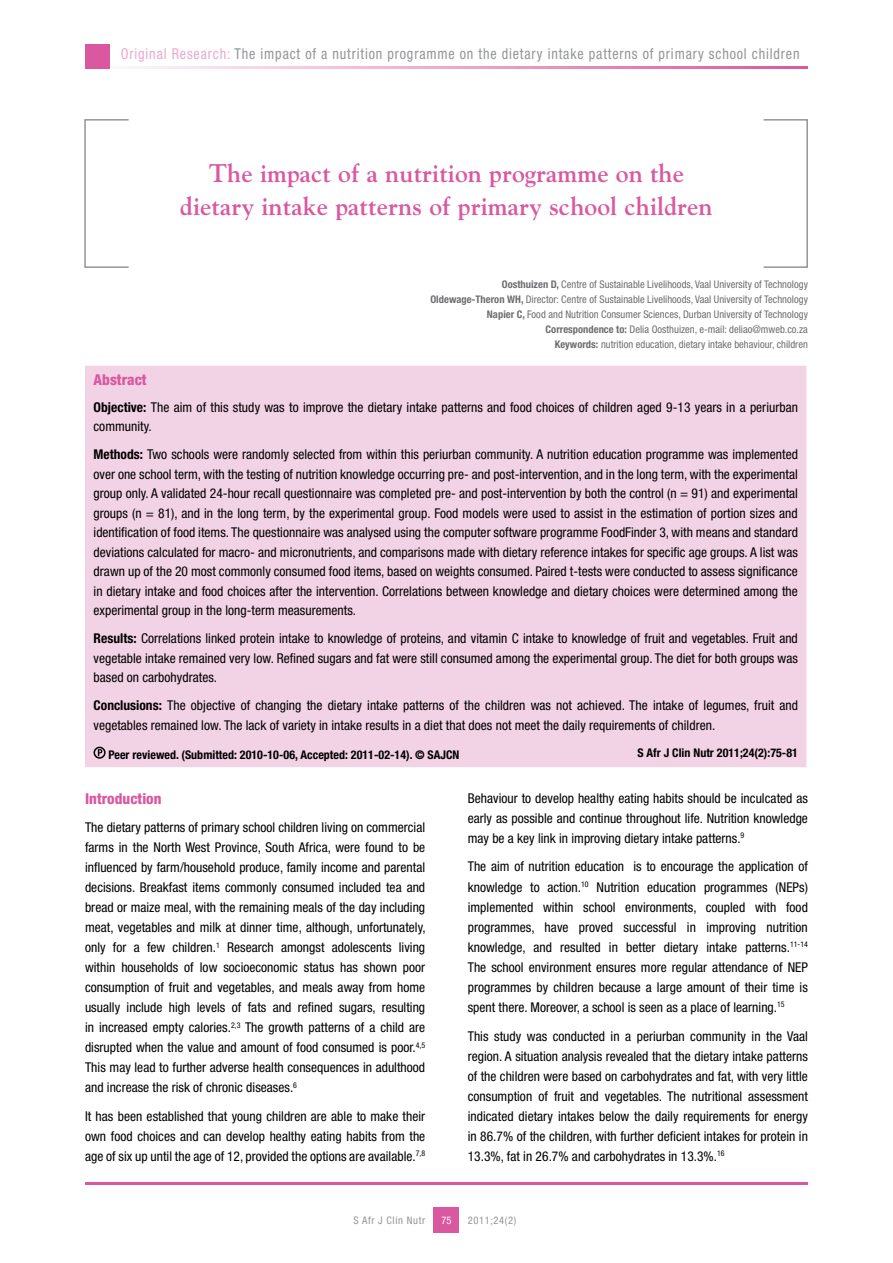
<style>
.page{position:relative;width:893px;height:1263px;background:#fff}
.page>*{position:absolute;margin:0;border:0;box-sizing:border-box;transform-origin:0 0}
.t1{font:700 25.5px/33px "Goudy";color:#d958a0;text-align:center}
.t2{font:condensed 15px "Helvetica Neue LT Std";letter-spacing:.06em;color:#939598;scale:.94 1}
.t3{font:800 condensed 15px "Helvetica Neue LT Std";color:#d958a0}
.t4{font:condensed 13.5px/20px "Helvetica Neue LT Std";color:#000;text-align:justify}
.t5{font:700 condensed 12px "Helvetica Neue LT Std";color:#000}
.t6{font:condensed 10.5px/15px "Helvetica Neue LT Std";color:#6d6e71;text-align:right}
.t7{font:condensed 10.5px "Helvetica Neue LT Std";letter-spacing:.06em;color:#939598}
.t8{font:condensed 10.5px "Helvetica Neue LT Std";color:#fff}
.s1{color:#e8a9cc}
.s2{font-weight:700}
</style>
<div class="page">
<div style="left:434px;top:1208px;width:25px;height:25px;background:#d958a0"></div>
<hr style="left:85px;top:1182px;width:723px;height:2px;background:#d958a0">
<hr style="left:85px;top:66px;width:723px;height:2px;background:#d958a0">
<div style="left:763px;top:119px;width:45px;height:149px;border:2px solid #939598"></div>
<div style="left:84px;top:119px;width:45px;height:149px;border:2px solid #939598"></div>
<div style="left:85px;top:44px;width:24px;height:24px;background:#d958a0"></div>
<div style="left:85px;top:366px;width:721px;height:401px;background:#f2d2e5"></div>
<div style="left:94px;top:747px;width:12px;height:12px;border:2px solid #000;border-radius:50%"></div>
<svg style="left:98px;top:749px;width:4px;height:7px"></svg>
<p class="t2" style="left:121px;top:45px;width:724px"><span class="s1">Original Research:</span> The impact of a nutrition programme on the dietary intake patterns of primary school children</p>
<h1 class="t1" style="left:180px;top:156px;width:534px">The impact of a nutrition programme on the dietary intake patterns of primary school children</h1>
<p class="t6" style="left:430px;top:277px;width:379px"><span class="s2">Oosthuizen D,</span> Centre of Sustainable Livelihoods, Vaal University of Technology <span class="s2">Oldewage-Theron WH,</span> Director: Centre of Sustainable Livelihoods, Vaal University of Technology <span class="s2">Napier C,</span> Food and Nutrition Consumer Sciences, Durban University of Technology <span class="s2">Correspondence to:</span> Delia Oosthuizen, e-mail: deliao@mweb.co.za<br><span class="s2">Keywords:</span> nutrition education, dietary intake behaviour, children</p>
<p class="t3" style="left:94px;top:370px;width:55px">Abstract</p>
<p class="t4" style="left:94px;top:397px;width:706px;line-height:19.5px"><span class="s2">Objective:</span> The aim of this study was to improve the dietary intake patterns and food choices of children aged 9-13 years in a periurban community.</p>
<p class="t4" style="left:94px;top:444px;width:706px;line-height:19.5px"><span class="s2">Methods:</span> Two schools were randomly selected from within this periurban community. A nutrition education programme was implemented over one school term, with the testing of nutrition knowledge occurring pre- and post-intervention, and in the long term, with the experimental group only. A validated 24-hour recall questionnaire was completed pre- and post-intervention by both the control (n = 91) and experimental groups (n = 81), and in the long term, by the experimental group. Food models were used to assist in the estimation of portion sizes and identification of food items. The questionnaire was analysed using the computer software programme FoodFinder 3, with means and standard deviations calculated for macro- and micronutrients, and comparisons made with dietary reference intakes for specific age groups. A list was drawn up of the 20 most commonly consumed food items, based on weights consumed. Paired t-tests were conducted to assess significance in dietary intake and food choices after the intervention. Correlations between knowledge and dietary choices were determined among the experimental group in the long-term measurements.</p>
<p class="t4" style="left:94px;top:628px;width:706px;line-height:19.5px"><span class="s2">Results:</span> Correlations linked protein intake to knowledge of proteins, and vitamin C intake to knowledge of fruit and vegetables. Fruit and vegetable intake remained very low. Refined sugars and fat were still consumed among the experimental group. The diet for both groups was based on carbohydrates.</p>
<p class="t4" style="left:94px;top:695px;width:706px;line-height:19.5px"><span class="s2">Conclusions:</span> The objective of changing the dietary intake patterns of the children was not achieved. The intake of legumes, fruit and vegetables remained low. The lack of variety in intake results in a diet that does not meet the daily requirements of children.</p>
<p class="t5" style="left:109px;top:747px;width:352px">Peer reviewed. (Submitted: 2010-10-06, Accepted: 2011-02-14). © SAJCN</p>
<p class="t5" style="left:637px;top:745px;width:162px">S Afr J Clin Nutr 2011;24(2):75-81</p>
<p class="t3" style="left:85px;top:789px;width:78px">Introduction</p>
<p class="t4" style="left:85px;top:817px;width:342px">The dietary patterns of primary school children living on commercial farms in the North West Province, South Africa, were found to be influenced by farm/household produce, family income and parental decisions. Breakfast items commonly consumed included tea and bread or maize meal, with the remaining meals of the day including meat, vegetables and milk at dinner time, although, unfortunately, only for a few children.<sup>1</sup> Research amongst adolescents living within households of low socioeconomic status has shown poor consumption of fruit and vegetables, and meals away from home usually include high levels of fats and refined sugars, resulting in increased empty calories.<sup>2,3</sup> The growth patterns of a child are disrupted when the value and amount of food consumed is poor.<sup>4,5<br></sup>This may lead to further adverse health consequences in adulthood and increase the risk of chronic diseases.<sup>6</sup></p>
<p class="t4" style="left:85px;top:1106px;width:342px">It has been established that young children are able to make their own food choices and can develop healthy eating habits from the age of six up until the age of 12, provided the options are available.<sup>7,8</sup></p>
<p class="t4" style="left:468px;top:788px;width:342px">Behaviour to develop healthy eating habits should be inculcated as early as possible and continue throughout life. Nutrition knowledge may be a key link in improving dietary intake patterns.<sup>9</sup></p>
<p class="t4" style="left:468px;top:856px;width:342px">The aim of nutrition education is to encourage the application of knowledge to action.<sup>10</sup> Nutrition education programmes (NEPs) implemented within school environments, coupled with food programmes, have proved successful in improving nutrition knowledge, and resulted in better dietary intake patterns.<sup>11-14<br></sup>The school environment ensures more regular attendance of NEP programmes by children because a large amount of their time is spent there. Moreover, a school is seen as a place of learning.<sup>15</sup></p>
<p class="t4" style="left:468px;top:1025px;width:342px">This study was conducted in a periurban community in the Vaal region. A situation analysis revealed that the dietary intake patterns of the children were based on carbohydrates and fat, with very little consumption of fruit and vegetables. The nutritional assessment indicated dietary intakes below the daily requirements for energy in 86.7% of the children, with further deficient intakes for protein in 13.3%, fat in 26.7% and carbohydrates in 13.3%.<sup>16</sup></p>
<p class="t7" style="left:354px;top:1214px;width:73px">S Afr J Clin Nutr</p>
<p class="t7" style="left:468px;top:1214px;width:50px">2011;24(2)</p>
<p class="t8" style="left:441px;top:1214px;width:12px">75</p>
</div>
